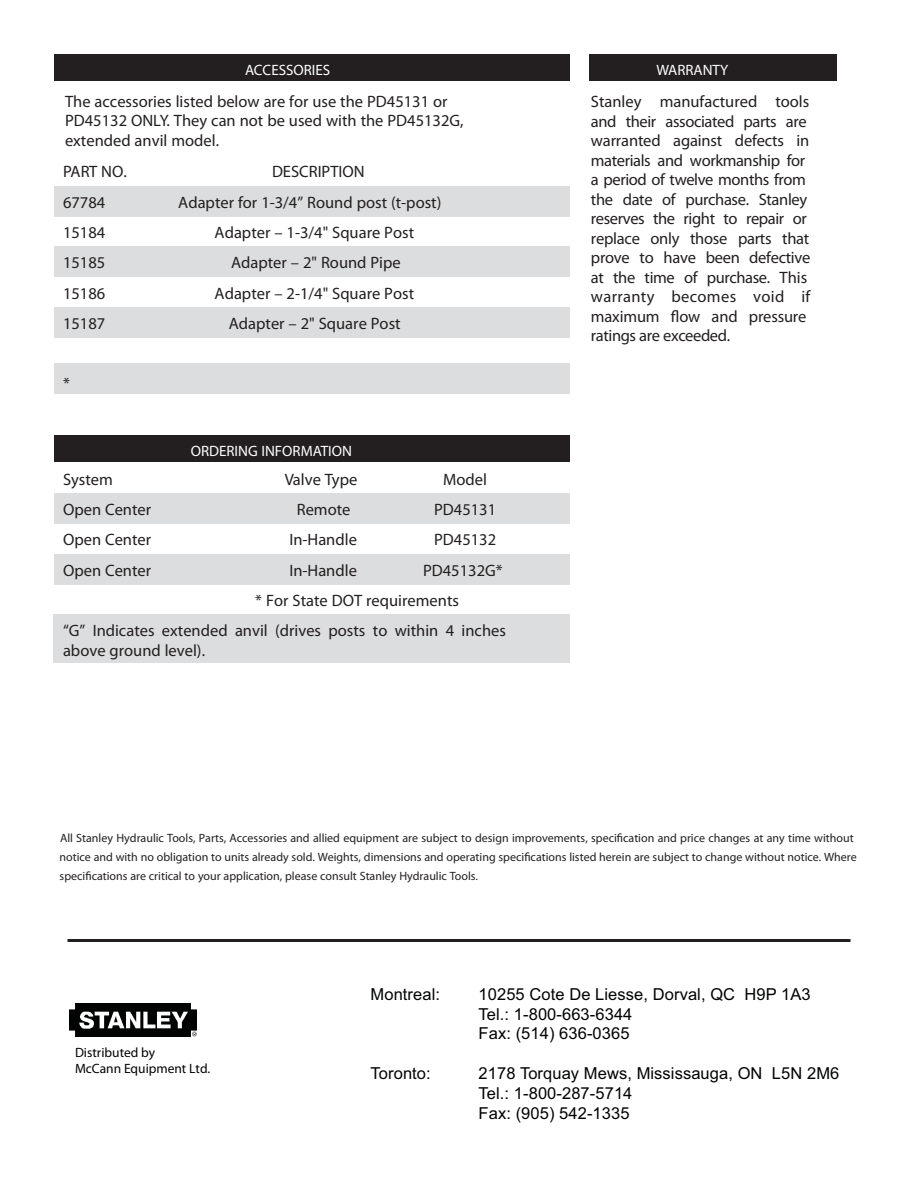
<style>
.page{position:relative;width:918px;height:1188px;background:#fff}
.page>*{position:absolute;margin:0;border:0;box-sizing:border-box;transform-origin:0 0}
.t1{font:16.5px/19.5px "Univers";color:#231f20}
.t2{font:16.5px/19.5px "Univers";letter-spacing:-.02em;color:#231f20}
.t3{font:16.5px/19.8px "Arial";letter-spacing:.005em;color:#020303}
.t4{font:700 expanded 15px "Univers";color:#fff}
.t5{font:700 13.5px/16.2px "Helvetica";color:#020303}
.t6{font:300 condensed 12px/19.5px "Univers";color:#231f20}
</style>
<div class="page">
<div style="left:54px;top:363px;width:515px;height:31px;background:#dcddde"></div>
<div style="left:54px;top:186px;width:515px;height:30px;background:#dcddde"></div>
<div style="left:54px;top:246px;width:515px;height:31px;background:#dcddde"></div>
<div style="left:54px;top:307px;width:515px;height:30px;background:#dcddde"></div>
<div style="left:54px;top:493px;width:515px;height:31px;background:#dcddde"></div>
<div style="left:54px;top:554px;width:515px;height:30px;background:#dcddde"></div>
<div style="left:53px;top:614px;width:516px;height:49px;background:#dcddde"></div>
<hr style="left:68px;top:939px;width:782px;height:3px;background:#231f20">
<div style="left:589px;top:54px;width:248px;height:27px;background:#231f20"></div>
<div style="left:54px;top:54px;width:515px;height:27px;background:#231f20"></div>
<div style="left:54px;top:435px;width:515px;height:27px;background:#231f20"></div>
<img style="left:69px;top:1003px;width:127px;height:34px">
<p class="t4" style="left:245px;top:64px;width:87px">ACCESSORIES</p>
<p class="t1" style="left:65px;top:93px;width:400px">The accessories listed below are for use the PD45131 or<br>PD45132 ONLY. They can not be used with the PD45132G, extended anvil model.</p>
<p class="t1" style="left:63px;top:163px;width:65px">PART NO.</p>
<p class="t1" style="left:272px;top:163px;width:94px">DESCRIPTION</p>
<p class="t1" style="left:63px;top:194px;width:44px">67784</p>
<p class="t1" style="left:178px;top:194px;width:265px">Adapter for 1-3/4” Round post (t-post)</p>
<p class="t1" style="left:63px;top:224px;width:44px">15184</p>
<p class="t1" style="left:215px;top:224px;width:201px">Adapter – 1-3/4" Square Post</p>
<p class="t1" style="left:63px;top:254px;width:44px">15185</p>
<p class="t1" style="left:231px;top:254px;width:171px">Adapter – 2" Round Pipe</p>
<p class="t1" style="left:63px;top:284px;width:44px">15186</p>
<p class="t1" style="left:215px;top:284px;width:201px">Adapter – 2-1/4" Square Post</p>
<p class="t1" style="left:63px;top:315px;width:44px">15187</p>
<p class="t1" style="left:229px;top:315px;width:173px">Adapter – 2" Square Post</p>
<p class="t1" style="left:63px;top:375px;width:8px">*</p>
<p class="t4" style="left:191px;top:445px;width:163px">ORDERING INFORMATION</p>
<p class="t1" style="left:63px;top:471px;width:51px">System</p>
<p class="t1" style="left:285px;top:471px;width:74px">Valve Type</p>
<p class="t1" style="left:443px;top:471px;width:45px">Model</p>
<p class="t1" style="left:63px;top:501px;width:90px">Open Center</p>
<p class="t1" style="left:297px;top:501px;width:55px">Remote</p>
<p class="t1" style="left:434px;top:501px;width:64px">PD45131</p>
<p class="t1" style="left:63px;top:531px;width:90px">Open Center</p>
<p class="t1" style="left:289px;top:531px;width:69px">In-Handle</p>
<p class="t1" style="left:434px;top:531px;width:64px">PD45132</p>
<p class="t1" style="left:63px;top:562px;width:90px">Open Center</p>
<p class="t1" style="left:289px;top:562px;width:69px">In-Handle</p>
<p class="t1" style="left:423px;top:562px;width:81px">PD45132G*</p>
<p class="t1" style="left:255px;top:592px;width:205px">* For State DOT requirements</p>
<p class="t1" style="left:63px;top:622px;width:444px">“G” Indicates extended anvil (drives posts to within 4 inches</p>
<p class="t1" style="left:63px;top:642px;width:144px">above ground level).</p>
<p class="t4" style="left:656px;top:64px;width:73px">WARRANTY</p>
<p class="t2" style="left:591px;top:93px;width:221px">Stanley manufactured tools and their associated parts are warranted against defects in materials and workmanship for a period of twelve months from the date of purchase. Stanley reserves the right to repair or replace only those parts that prove to have been defective at the time of purchase. This warranty becomes void if maximum flow and pressure ratings are exceeded.</p>
<p class="t6" style="left:59px;top:829px;width:799px">All Stanley Hydraulic Tools, Parts, Accessories and allied equipment are subject to design improvements, specification and price changes at any time without notice and with no obligation to units already sold. Weights, dimensions and operating specifications listed herein are subject to change without notice. Where specifications are critical to your application, please consult Stanley Hydraulic Tools.</p>
<p class="t5" style="left:75px;top:1045px;width:137px">Distributed by<br>McCann Equipment Ltd.</p>
<p class="t3" style="left:371px;top:984px;width:71px">Montreal:</p>
<p class="t3" style="left:479px;top:984px;width:334px">10255 Cote De Liesse, Dorval, QC H9P 1A3<br>Tel.: 1-800-663-6344<br>Fax: (514) 636-0365</p>
<p class="t3" style="left:371px;top:1063px;width:62px">Toronto:</p>
<p class="t3" style="left:479px;top:1063px;width:362px">2178 Torquay Mews, Mississauga, ON L5N 2M6<br>Tel.: 1-800-287-5714<br>Fax: (905) 542-1335</p>
</div>
